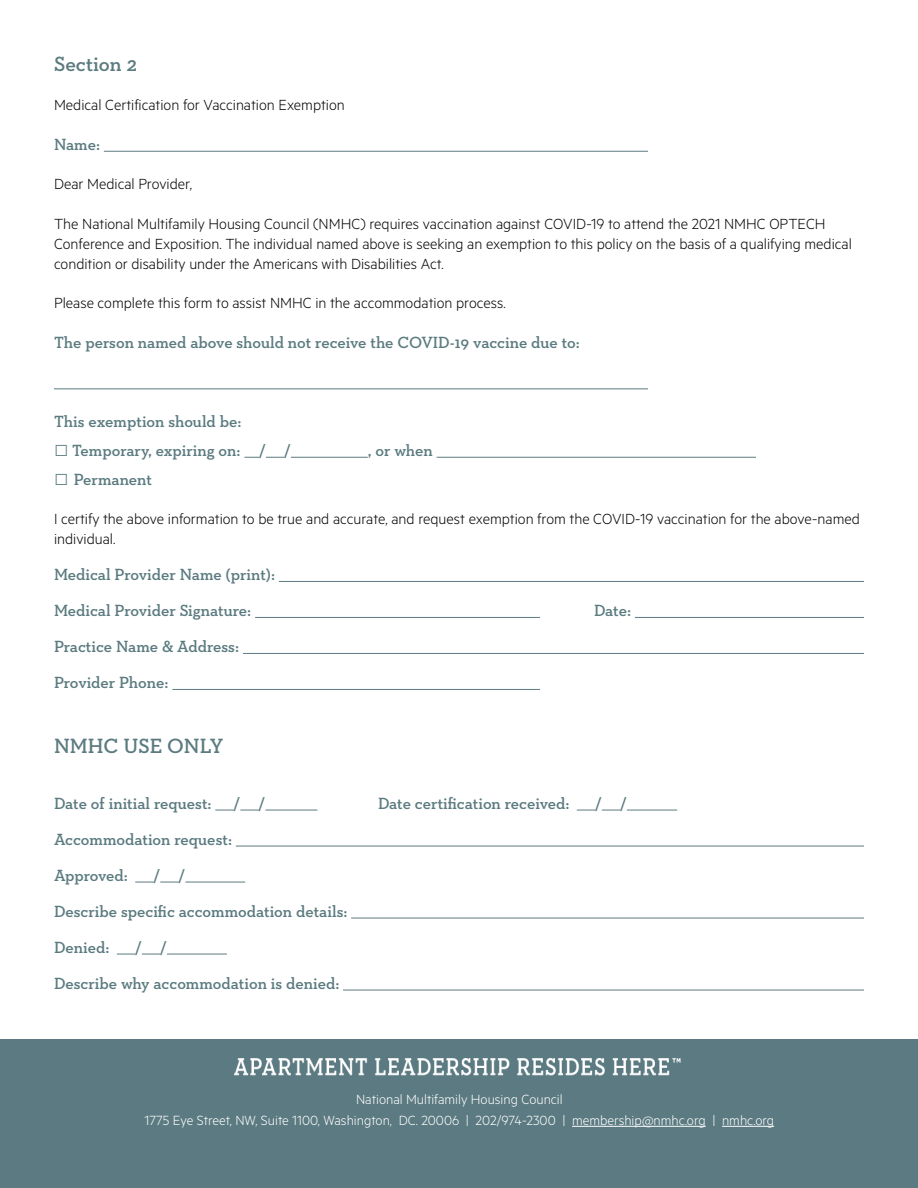
<style>
.page{position:relative;width:918px;height:1188px;background:#fff}
.page>*{position:absolute;margin:0;border:0;box-sizing:border-box;transform-origin:0 0}
.t1{font:600 21px "Neutraface Slab Text";color:#5b7b80}
.t2{font:300 16.5px/19.8px "Metric";color:#040503}
.t3{font:600 16.5px "Neutraface Slab Text";color:#5b7b80}
.t4{font:300 15px "Metric";color:#fff}
.s1{font-family:"Arial Narrow";font-weight:400;font-size:24px}
</style>
<div class="page">
<div style="left:1px;top:1040px;width:917px;height:148px;background:#5b7a81"></div>
<img style="left:235px;top:1058px;width:446px;height:18px">
<hr style="left:572px;top:1126px;width:134px;height:1px;background:#fff">
<hr style="left:722px;top:1126px;width:52px;height:1px;background:#fff">
<hr style="left:104px;top:151px;width:544px;height:1px;background:#5b7b80">
<hr style="left:54px;top:389px;width:594px;height:1px;background:#5b7b80">
<svg style="left:244px;top:457px;width:15px;height:1px"></svg>
<svg style="left:266px;top:457px;width:18px;height:1px"></svg>
<hr style="left:291px;top:457px;width:77px;height:1px;background:#5b7b80">
<hr style="left:437px;top:457px;width:319px;height:1px;background:#5b7b80">
<hr style="left:279px;top:581px;width:585px;height:1px;background:#5b7b80">
<hr style="left:255px;top:617px;width:285px;height:1px;background:#5b7b80">
<hr style="left:635px;top:617px;width:229px;height:1px;background:#5b7b80">
<hr style="left:243px;top:653px;width:621px;height:1px;background:#5b7b80">
<hr style="left:172px;top:689px;width:368px;height:1px;background:#5b7b80">
<svg style="left:215px;top:810px;width:19px;height:1px"></svg>
<svg style="left:240px;top:810px;width:19px;height:1px"></svg>
<hr style="left:265px;top:810px;width:52px;height:1px;background:#5b7b80">
<svg style="left:577px;top:810px;width:18px;height:1px"></svg>
<svg style="left:602px;top:810px;width:18px;height:1px"></svg>
<hr style="left:627px;top:810px;width:50px;height:1px;background:#5b7b80">
<hr style="left:236px;top:846px;width:628px;height:1px;background:#5b7b80">
<svg style="left:135px;top:882px;width:18px;height:1px"></svg>
<svg style="left:160px;top:882px;width:19px;height:1px"></svg>
<hr style="left:185px;top:882px;width:60px;height:1px;background:#5b7b80">
<hr style="left:351px;top:918px;width:513px;height:1px;background:#5b7b80">
<svg style="left:117px;top:954px;width:18px;height:1px"></svg>
<svg style="left:142px;top:954px;width:18px;height:1px"></svg>
<hr style="left:167px;top:954px;width:60px;height:1px;background:#5b7b80">
<hr style="left:343px;top:990px;width:521px;height:1px;background:#5b7b80">
<p class="t1" style="left:54px;top:50px;width:85px">Section 2</p>
<p class="t2" style="left:54px;top:94px;width:292px">Medical Certification for Vaccination Exemption</p>
<p class="t3" style="left:54px;top:134px;width:48px">Name:</p>
<p class="t2" style="left:54px;top:174px;width:140px">Dear Medical Provider,</p>
<p class="t2" style="left:54px;top:213px;width:799px">The National Multifamily Housing Council (NMHC) requires vaccination against COVID-19 to attend the 2021 NMHC OPTECH<br>Conference and Exposition. The individual named above is seeking an exemption to this policy on the basis of a qualifying medical condition or disability under the Americans with Disabilities Act.</p>
<p class="t2" style="left:54px;top:292px;width:453px">Please complete this form to assist NMHC in the accommodation process.</p>
<p class="t3" style="left:54px;top:332px;width:527px">The person named above should not receive the COVID-19 vaccine due to:</p>
<p class="t3" style="left:54px;top:411px;width:189px">This exemption should be:</p>
<p class="t3" style="left:54px;top:440px;width:238px"><span class="s1">□</span> Temporary, expiring on: / /</p>
<p class="t3" style="left:368px;top:440px;width:67px">, or when</p>
<p class="t3" style="left:54px;top:469px;width:100px"><span class="s1">□</span> Permanent</p>
<p class="t2" style="left:54px;top:508px;width:807px">I certify the above information to be true and accurate, and request exemption from the COVID-19 vaccination for the above-named individual.</p>
<p class="t3" style="left:54px;top:564px;width:223px">Medical Provider Name (print):</p>
<p class="t3" style="left:54px;top:600px;width:199px">Medical Provider Signature:</p>
<p class="t3" style="left:594px;top:600px;width:39px">Date:</p>
<p class="t3" style="left:54px;top:636px;width:187px">Practice Name &amp; Address:</p>
<p class="t3" style="left:54px;top:672px;width:116px">Provider Phone:</p>
<p class="t1" style="left:54px;top:732px;width:171px">NMHC USE ONLY</p>
<p class="t3" style="left:54px;top:793px;width:159px">Date of initial request:</p>
<p class="t3" style="left:234px;top:793px;width:33px">/ /</p>
<p class="t3" style="left:378px;top:793px;width:193px">Date certification received:</p>
<p class="t3" style="left:595px;top:793px;width:33px">/ /</p>
<p class="t3" style="left:54px;top:829px;width:180px">Accommodation request:</p>
<p class="t3" style="left:54px;top:865px;width:75px">Approved:</p>
<p class="t3" style="left:153px;top:865px;width:33px">/ /</p>
<p class="t3" style="left:54px;top:901px;width:295px">Describe specific accommodation details:</p>
<p class="t3" style="left:54px;top:937px;width:57px">Denied:</p>
<p class="t3" style="left:135px;top:937px;width:33px">/ /</p>
<p class="t3" style="left:54px;top:973px;width:287px">Describe why accommodation is denied:</p>
<p class="t4" style="left:356px;top:1091px;width:208px">National Multifamily Housing Council</p>
<p class="t4" style="left:145px;top:1112px;width:631px">1775 Eye Street, NW, Suite 1100, Washington, DC. 20006 | 202/974-2300 | membership@nmhc.org | nmhc.org</p>
</div>
